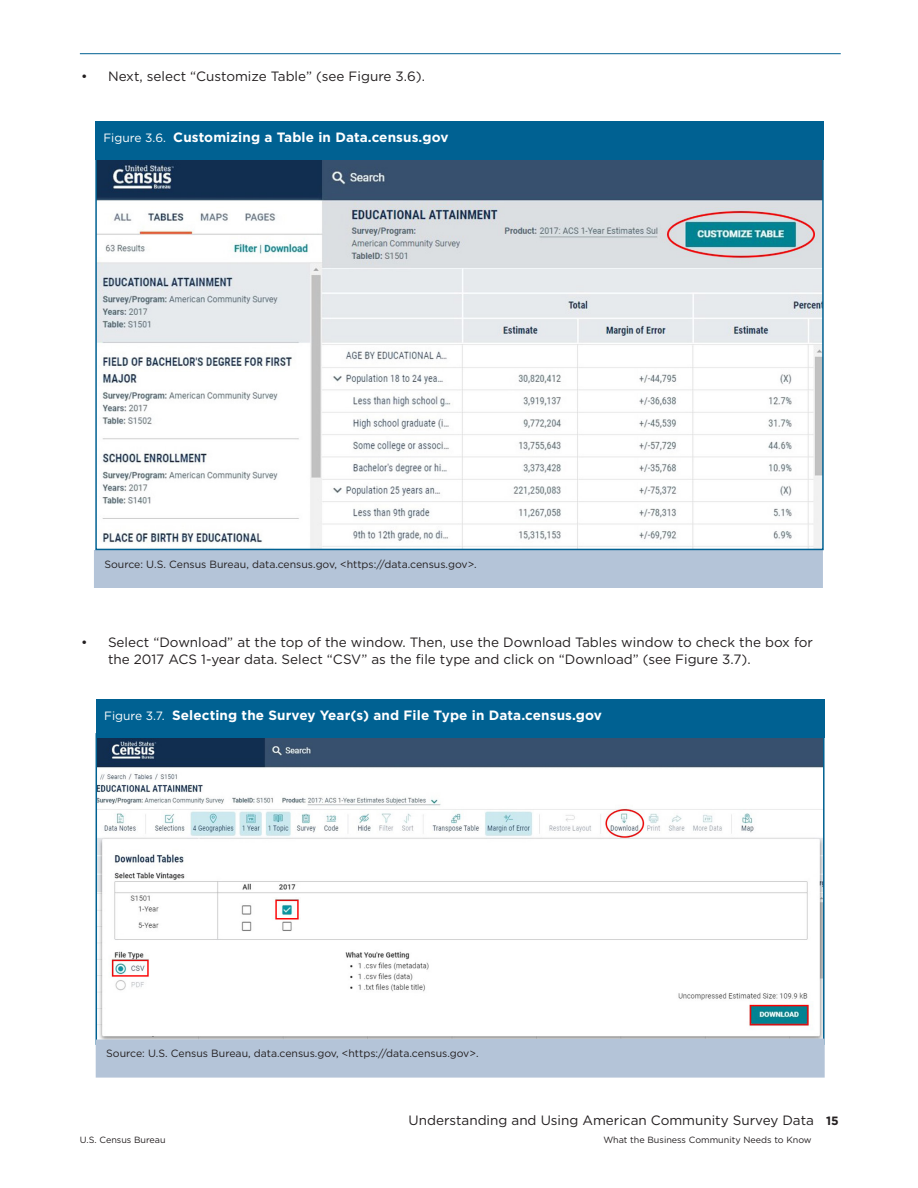
<style>
.page{position:relative;width:918px;height:1188px;background:#fff}
.page>*{position:absolute;margin:0;border:0;box-sizing:border-box;transform-origin:0 0}
.t1{font:13.5px/17.2px "Gotham";color:#231f20}
.t2{font:700 13.5px "Gotham";letter-spacing:.01em;color:#fff}
.t3{font:10.5px "Gotham";color:#231f20}
.t4{font:9px "Gotham";color:#231f20}
.s1{font-weight:400;font-size:12px}
.s2{font-weight:700;font-size:12px}
.s3{font-weight:700;font-size:12px;color:#fff}
</style>
<div class="page">
<hr style="left:80px;top:53px;width:761px;height:1px;background:#006192">
<div style="left:94px;top:550px;width:729px;height:38px;background:#b4c4d8"></div>
<img style="left:98px;top:160px;width:723px;height:387px">
<div style="left:95px;top:121px;width:729px;height:39px;background:#006192"></div>
<img style="left:99px;top:738px;width:723px;height:301px">
<div style="left:96px;top:1039px;width:729px;height:39px;background:#b4c4d8"></div>
<div style="left:96px;top:699px;width:729px;height:39px;background:#006192"></div>
<p class="t1" style="left:81px;top:67px;width:346px">• Next, select “Customize Table” (see Figure 3.6).</p>
<p class="t2" style="left:103px;top:128px;width:347px"><span class="s1">Figure 3.6.</span> Customizing a Table in Data.census.gov</p>
<p class="t3" style="left:104px;top:557px;width:374px">Source: U.S. Census Bureau, data.census.gov, &lt;https://data.census.gov&gt;.</p>
<p class="t1" style="left:108px;top:633px;width:707px;text-indent:-27px">• Select “Download” at the top of the window. Then, use the Download Tables window to check the box for the 2017 ACS 1-year data. Select “CSV” as the fle type and click on “Download” (see Figure 3.7).</p>
<p class="t2" style="left:104px;top:706px;width:499px"><span class="s1">Figure 3.7.</span> Selecting the Survey Year(s) and File Type in Data.census.gov</p>
<p class="t3" style="left:106px;top:1047px;width:374px">Source: U.S. Census Bureau, data.census.gov, &lt;https://data.census.gov&gt;.</p>
<p class="t1" style="left:409px;top:1112px;width:432px">Understanding and Using American Community Survey Data <span class="s2">15</span></p>
<p class="t4" style="left:80px;top:1134px;width:87px">U.S. Census Bureau</p>
<p class="t4" style="left:603px;top:1134px;width:237px">What the Business Community Needs to Know <span class="s3">15</span></p>
</div>
